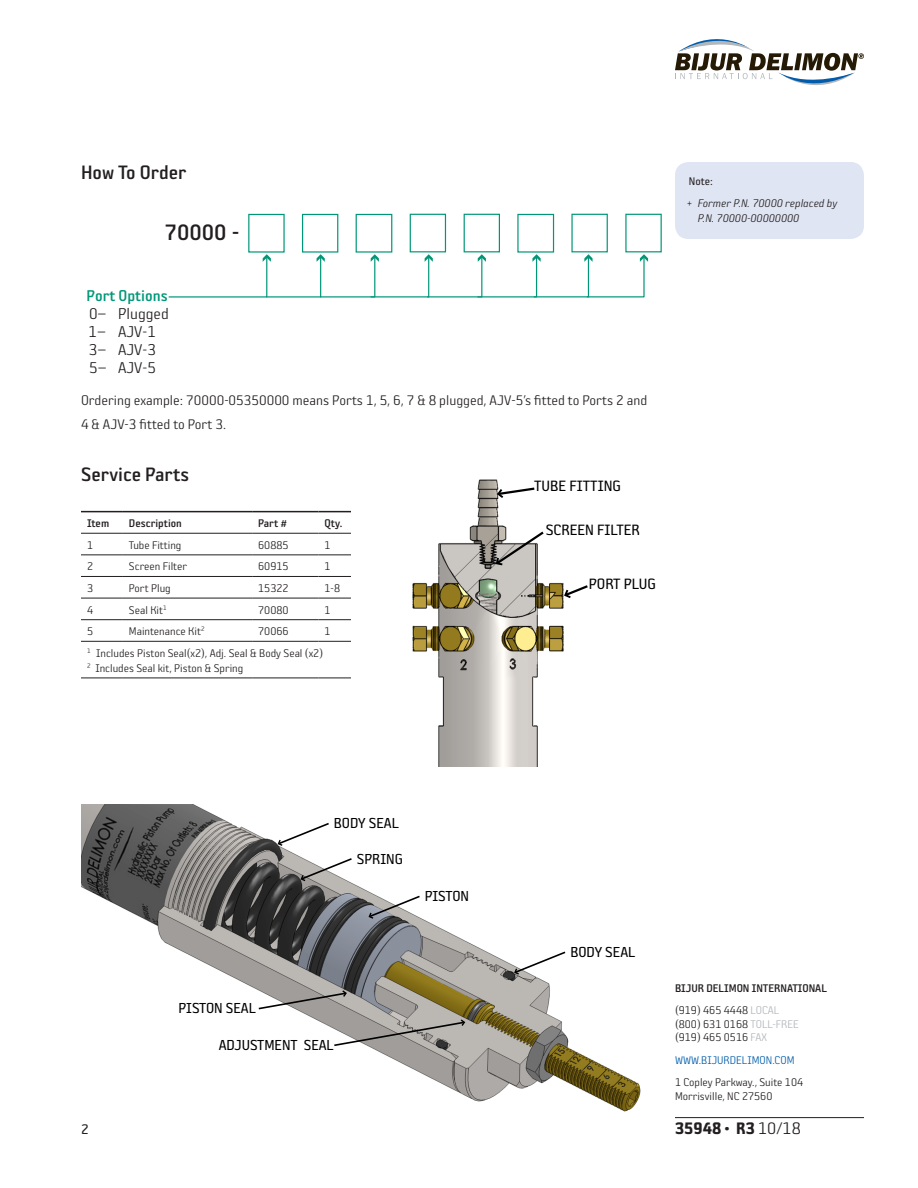
<style>
.page{position:relative;width:918px;height:1188px;background:#fff}
.page>*{position:absolute;margin:0;border:0;box-sizing:border-box;transform-origin:0 0}
.t1{font:24.15px "Sophisto C Gauge";color:#231f20}
._03-Header{font:21px "Sophisto C Gauge";color:#231f20}
.t2{font:18px "Sophisto E Gauge";color:#231f20}
.t3{font:16.95px/18.1px "Sophisto A Gauge";color:#231f20}
.t4{font:16.2px "Sophisto B Gauge";color:#000}
.t5{font:15.6px "Sophisto B Gauge";color:#000}
._05-Content{font:15px/24px "Sophisto A Gauge";color:#231f20}
.t6{font:15px "Sophisto B Gauge";color:#231f20}
._08-Table-Content{font:12px/13.5px "Sophisto A Gauge";color:#231f20}
._07-Table-Header{font:12px "Sophisto C Gauge";color:#231f20}
.t7{font:12px/15px "Sophisto A Italic";color:#231f20}
.t8{font:12px "Sophisto A Gauge";color:#015dab}
._10-Table-Caption{font:12px "Sophisto B Gauge";color:#231f20}
.s1{font-family:"Sophisto C Gauge";color:#009778}
.s2{font-family:"Sophisto A Gauge"}
.s3{color:#b2b7bb}
</style>
<div class="page">
<hr style="left:675px;top:1117px;width:189px;height:1px;background:#231f20">
<svg style="left:675px;top:39px;width:189px;height:46px"></svg>
<div style="left:675px;top:162px;width:189px;height:77px;background:#e0e5f3;border-radius:14px"></div>
<div style="left:302px;top:214px;width:36px;height:39px;border:1px solid #009778"></div>
<div style="left:356px;top:214px;width:36px;height:39px;border:1px solid #009778"></div>
<div style="left:410px;top:214px;width:36px;height:38px;border:1px solid #009778"></div>
<div style="left:464px;top:214px;width:36px;height:38px;border:1px solid #009778"></div>
<div style="left:517px;top:214px;width:37px;height:39px;border:1px solid #009778"></div>
<div style="left:571px;top:214px;width:37px;height:38px;border:1px solid #009778"></div>
<div style="left:625px;top:214px;width:37px;height:38px;border:1px solid #009778"></div>
<svg style="left:168px;top:254px;width:480px;height:44px"></svg>
<hr style="left:81px;top:533px;width:42px;height:1px;background:#231f20">
<hr style="left:123px;top:533px;width:129px;height:1px;background:#231f20">
<hr style="left:252px;top:533px;width:67px;height:1px;background:#231f20">
<hr style="left:319px;top:533px;width:32px;height:1px;background:#231f20">
<hr style="left:81px;top:555px;width:42px;height:1px;background:#231f20">
<hr style="left:123px;top:555px;width:129px;height:1px;background:#231f20">
<hr style="left:252px;top:555px;width:67px;height:1px;background:#231f20">
<hr style="left:319px;top:555px;width:32px;height:1px;background:#231f20">
<hr style="left:81px;top:576px;width:42px;height:1px;background:#231f20">
<hr style="left:123px;top:576px;width:129px;height:1px;background:#231f20">
<hr style="left:252px;top:576px;width:67px;height:1px;background:#231f20">
<hr style="left:319px;top:576px;width:32px;height:1px;background:#231f20">
<hr style="left:81px;top:598px;width:42px;height:1px;background:#231f20">
<hr style="left:123px;top:598px;width:129px;height:1px;background:#231f20">
<hr style="left:252px;top:598px;width:67px;height:1px;background:#231f20">
<hr style="left:319px;top:598px;width:32px;height:1px;background:#231f20">
<hr style="left:81px;top:619px;width:42px;height:1px;background:#231f20">
<hr style="left:123px;top:619px;width:129px;height:1px;background:#231f20">
<hr style="left:252px;top:619px;width:67px;height:1px;background:#231f20">
<hr style="left:319px;top:619px;width:32px;height:1px;background:#231f20">
<hr style="left:81px;top:641px;width:42px;height:1px;background:#231f20">
<hr style="left:123px;top:641px;width:129px;height:1px;background:#231f20">
<hr style="left:252px;top:641px;width:67px;height:1px;background:#231f20">
<hr style="left:319px;top:641px;width:32px;height:1px;background:#231f20">
<hr style="left:81px;top:678px;width:42px;height:1px;background:#231f20">
<hr style="left:123px;top:678px;width:129px;height:1px;background:#231f20">
<hr style="left:252px;top:678px;width:67px;height:1px;background:#231f20">
<hr style="left:319px;top:678px;width:32px;height:1px;background:#231f20">
<hr style="left:81px;top:511px;width:42px;height:1px;background:#231f20">
<hr style="left:123px;top:511px;width:129px;height:1px;background:#231f20">
<hr style="left:252px;top:511px;width:67px;height:1px;background:#231f20">
<hr style="left:319px;top:511px;width:32px;height:1px;background:#231f20">
<img style="left:81px;top:805px;width:560px;height:307px">
<svg style="left:277px;top:821px;width:54px;height:25px"></svg>
<svg style="left:300px;top:857px;width:54px;height:24px"></svg>
<svg style="left:368px;top:894px;width:54px;height:25px"></svg>
<svg style="left:514px;top:950px;width:53px;height:25px"></svg>
<svg style="left:257px;top:990px;width:90px;height:21px"></svg>
<svg style="left:332px;top:1019px;width:134px;height:28px;background:#a5a29f"></svg>
<img style="left:412px;top:479px;width:152px;height:287px">
<svg style="left:497px;top:486px;width:40px;height:12px"></svg>
<svg style="left:495px;top:529px;width:51px;height:37px"></svg>
<svg style="left:563px;top:583px;width:25px;height:15px"></svg>
<p class="_03-Header" style="left:81px;top:160px;width:107px">How To Order</p>
<p class="t1" style="left:165px;top:219px;width:76px">70000 -</p>
<p class="t3" style="left:87px;top:286px;width:84px"><span class="s1">Port Options<br></span>0— Plugged<br>1— AJV-1<br>3— AJV-3<br>5— AJV-5</p>
<p class="_05-Content" style="left:81px;top:388px;width:568px">Ordering example: 70000-05350000 means Ports 1, 5, 6, 7 &amp; 8 plugged, AJV-5’s fitted to Ports 2 and<br>4 &amp; AJV-3 fitted to Port 3.</p>
<p class="_03-Header" style="left:81px;top:462px;width:110px">Service Parts</p>
<p class="_07-Table-Header" style="left:87px;top:517px;width:24px">Item</p>
<p class="_07-Table-Header" style="left:129px;top:517px;width:54px">Description</p>
<p class="_07-Table-Header" style="left:258px;top:517px;width:30px">Part #</p>
<p class="_07-Table-Header" style="left:325px;top:517px;width:19px">Qty.</p>
<p class="_08-Table-Content" style="left:87px;top:538px;width:8px">1</p>
<p class="_08-Table-Content" style="left:129px;top:538px;width:54px">Tube Fitting</p>
<p class="_08-Table-Content" style="left:258px;top:538px;width:32px">60885</p>
<p class="_08-Table-Content" style="left:325px;top:538px;width:8px">1</p>
<p class="_08-Table-Content" style="left:87px;top:560px;width:8px">2</p>
<p class="_08-Table-Content" style="left:129px;top:560px;width:60px">Screen Filter</p>
<p class="_08-Table-Content" style="left:258px;top:560px;width:32px">60915</p>
<p class="_08-Table-Content" style="left:325px;top:560px;width:8px">1</p>
<p class="_08-Table-Content" style="left:87px;top:581px;width:8px">3</p>
<p class="_08-Table-Content" style="left:129px;top:581px;width:43px">Port Plug</p>
<p class="_08-Table-Content" style="left:258px;top:581px;width:32px">15322</p>
<p class="_08-Table-Content" style="left:325px;top:581px;width:17px">1-8</p>
<p class="_08-Table-Content" style="left:87px;top:603px;width:8px">4</p>
<p class="_08-Table-Content" style="left:129px;top:603px;width:39px">Seal Kit<sup>1</sup></p>
<p class="_08-Table-Content" style="left:258px;top:603px;width:32px">70080</p>
<p class="_08-Table-Content" style="left:325px;top:603px;width:8px">1</p>
<p class="_08-Table-Content" style="left:87px;top:624px;width:8px">5</p>
<p class="_08-Table-Content" style="left:129px;top:624px;width:77px">Maintenance Kit<sup>2</sup></p>
<p class="_08-Table-Content" style="left:258px;top:624px;width:32px">70066</p>
<p class="_08-Table-Content" style="left:325px;top:624px;width:8px">1</p>
<p class="_08-Table-Content" style="left:87px;top:645px;width:238px;line-height:15px"><sup>1</sup> Includes Piston Seal(x2), Adj. Seal &amp; Body Seal (x2)<br><sup>2</sup> Includes Seal kit, Piston &amp; Spring</p>
<p class="t4" style="left:534px;top:477px;width:88px">TUBE FITTING</p>
<p class="t4" style="left:546px;top:520px;width:96px">SCREEN FILTER</p>
<p class="t4" style="left:589px;top:575px;width:69px">PORT PLUG</p>
<p class="_10-Table-Caption" style="left:689px;top:175px;width:26px">Note:</p>
<p class="t7" style="left:698px;top:195px;width:141px;text-indent:-10px"><span class="s2">+</span> Former P.N. 70000 replaced by<br>P.N. 70000-00000000</p>
<p class="t5" style="left:334px;top:815px;width:67px">BODY SEAL</p>
<p class="t5" style="left:357px;top:850px;width:48px">SPRING</p>
<p class="t5" style="left:425px;top:887px;width:46px">PISTON</p>
<p class="t5" style="left:179px;top:1000px;width:79px">PISTON SEAL</p>
<p class="t5" style="left:219px;top:1036px;width:117px">ADJUSTMENT SEAL</p>
<p class="t5" style="left:570px;top:943px;width:67px">BODY SEAL</p>
<p class="_07-Table-Header" style="left:675px;top:981px;width:153px">BIJUR DELIMON INTERNATIONAL</p>
<p class="_08-Table-Content" style="left:675px;top:1003px;width:125px">(919) 465 4448 <span class="s3">LOCAL </span>(800) 631 0168 <span class="s3">TOLL-FREE </span>(919) 465 0516 <span class="s3">FAX</span></p>
<p class="t8" style="left:675px;top:1053px;width:121px">WWW.BIJURDELIMON.COM</p>
<p class="_08-Table-Content" style="left:675px;top:1075px;width:130px">1 Copley Parkway., Suite 104<br>Morrisville, NC 27560</p>
<p class="t6" style="left:81px;top:1121px;width:9px">2</p>
<h3 class="t2" style="left:675px;top:1118px;width:127px">35948 • R3 <span class="s2">10/18</span></h3>
</div>
